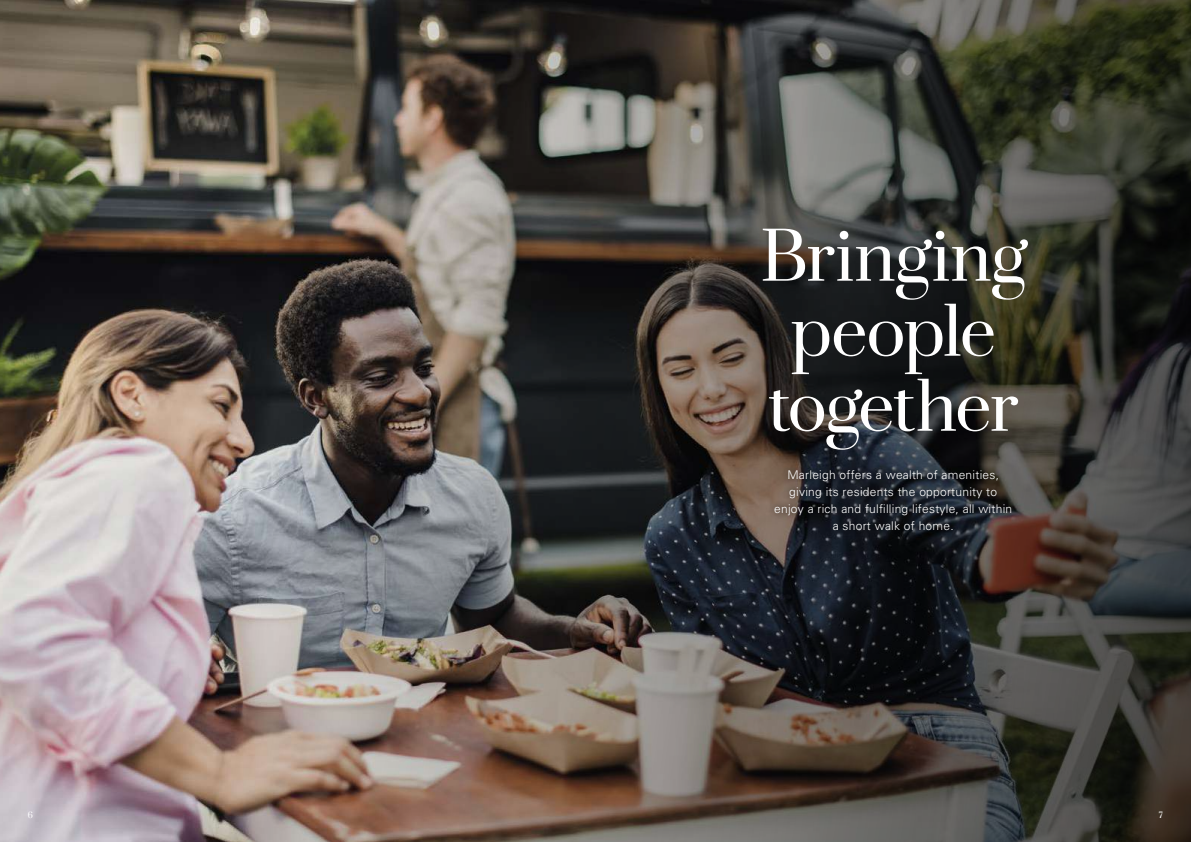
<style>
.page{position:relative;width:1191px;height:842px;background:#fff}
.page>*{position:absolute;margin:0;border:0;box-sizing:border-box;transform-origin:0 0}
.t1{font:65px/75px "Prata";letter-spacing:-.02em;color:#fff;text-align:center}
.t2{font:300 12px/17px "Univers";letter-spacing:.02em;color:#fff;text-align:center}
.t3{font:8px "Prata";color:#fff}
</style>
<div class="page">
<img style="left:0;top:0;width:1191px;height:842px">
<div style="left:767px;top:463px;width:251px;height:75px;background:#000;opacity:.85"></div>
<h1 class="t1" style="left:760px;top:221px;width:267px">Bringing people together</h1>
<p class="t2" style="left:774px;top:466px;width:239px">Marleigh offers a wealth of amenities, giving its residents the opportunity to enjoy a rich and fulfilling lifestyle, all within a short walk of home.</p>
<p class="t3" style="left:28px;top:810px;width:7px">6</p>
<p class="t3" style="left:1158px;top:810px;width:5px">7</p>
</div>
